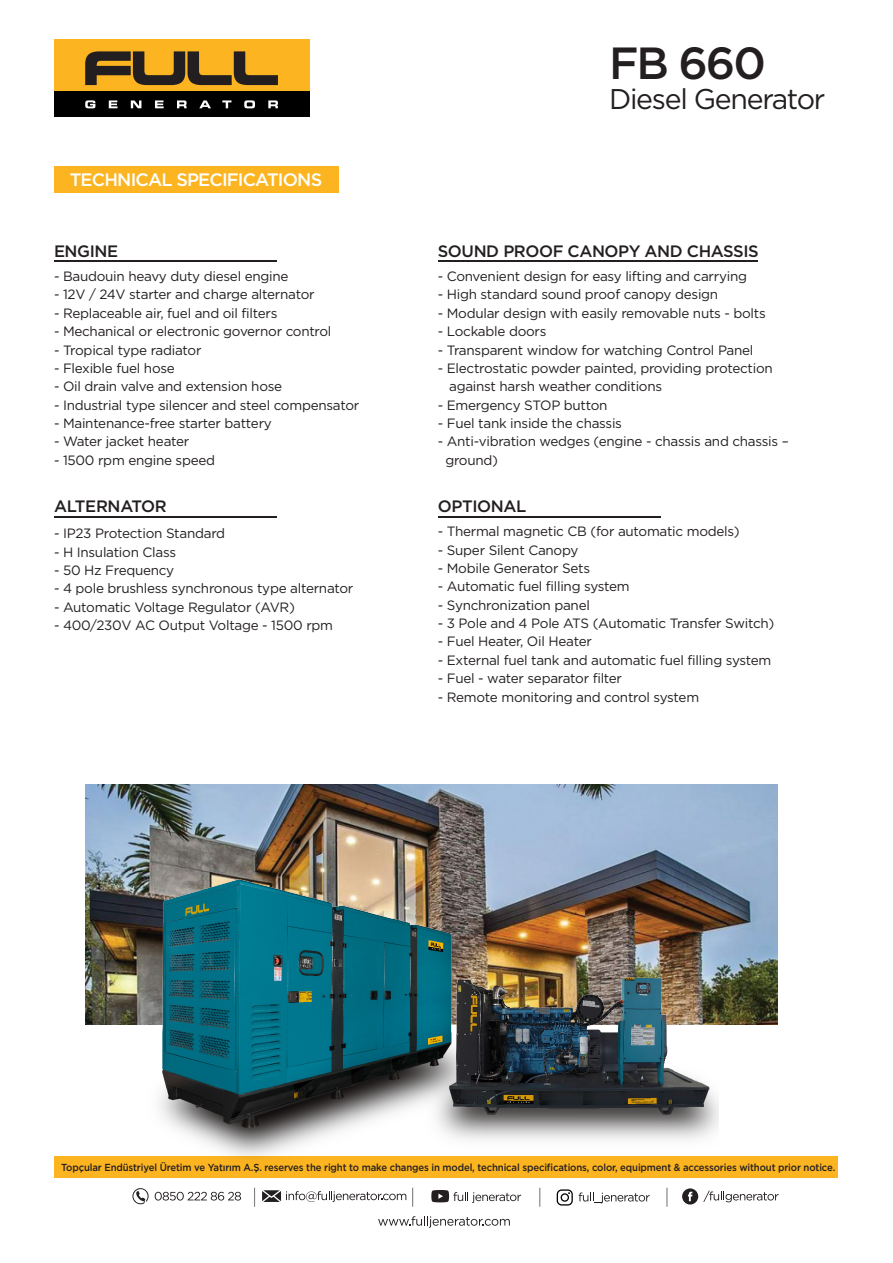
<style>
.page{position:relative;width:893px;height:1263px;background:#fff}
.page>*{position:absolute;margin:0;border:0;box-sizing:border-box;transform-origin:0 0}
.t1{font:500 45px "Gotham";color:#231f20}
.t2{font:28.5px "Gotham";letter-spacing:-.045em;color:#231f20}
.t3{font:500 18px "Gotham";letter-spacing:-.045em;color:#fff}
.t4{font:500 16.5px "Gotham";letter-spacing:-.025em;color:#231f20}
.t5{font:13.5px "Gotham";letter-spacing:-.02em;color:#231f20}
.t6{font:500 10.2px "Gotham";letter-spacing:-.015em;color:#231f20;scale:.94 1}
</style>
<div class="page">
<svg style="left:378px;top:1216px;width:132px;height:12px"></svg>
<svg style="left:132px;top:1188px;width:14px;height:16px"></svg>
<svg style="left:719px;top:1191px;width:60px;height:11px"></svg>
<div style="left:55px;top:1157px;width:783px;height:21px;background:#fcb420"></div>
<div style="left:54px;top:91px;width:255px;height:26px;background:#000001"></div>
<div style="left:54px;top:40px;width:255px;height:51px;background:#fcb420"></div>
<svg style="left:85px;top:51px;width:193px;height:34px"></svg>
<svg style="left:85px;top:100px;width:193px;height:8px"></svg>
<img style="left:85px;top:784px;width:693px;height:241px">
<div style="left:54px;top:166px;width:284px;height:26px;background:#fcb420"></div>
<hr style="left:438px;top:260px;width:319px;height:2px;background:#231f20">
<hr style="left:438px;top:516px;width:223px;height:2px;background:#231f20">
<hr style="left:54px;top:260px;width:223px;height:2px;background:#231f20">
<hr style="left:54px;top:516px;width:223px;height:2px;background:#231f20">
<img style="left:146px;top:876px;width:573px;height:331px">
<p class="t1" style="left:609px;top:33px;width:159px">FB 660</p>
<p class="t3" style="left:70px;top:168px;width:254px">TECHNICAL SPECIFICATIONS</p>
<p class="t4" style="left:54px;top:240px;width:66px">ENGINE</p>
<p class="t5" style="left:54px;top:268px;width:236px">- Baudouin heavy duty diesel engine</p>
<p class="t5" style="left:54px;top:286px;width:262px">- 12V / 24V starter and charge alternator</p>
<p class="t5" style="left:54px;top:304px;width:225px">- Replaceable air, fuel and oil filters</p>
<p class="t5" style="left:54px;top:323px;width:279px">- Mechanical or electronic governor control</p>
<p class="t5" style="left:54px;top:341px;width:149px">- Tropical type radiator</p>
<p class="t5" style="left:54px;top:359px;width:122px">- Flexible fuel hose</p>
<p class="t5" style="left:54px;top:378px;width:230px">- Oil drain valve and extension hose</p>
<p class="t5" style="left:54px;top:396px;width:307px">- Industrial type silencer and steel compensator</p>
<p class="t5" style="left:54px;top:415px;width:219px">- Maintenance-free starter battery</p>
<p class="t5" style="left:54px;top:433px;width:137px">- Water jacket heater</p>
<p class="t5" style="left:54px;top:451px;width:163px">- 1500 rpm engine speed</p>
<p class="t4" style="left:54px;top:496px;width:114px">ALTERNATOR</p>
<p class="t5" style="left:54px;top:525px;width:173px">- IP23 Protection Standard</p>
<p class="t5" style="left:54px;top:543px;width:124px">- H Insulation Class</p>
<p class="t5" style="left:54px;top:562px;width:122px">- 50 Hz Frequency</p>
<p class="t5" style="left:54px;top:580px;width:301px">- 4 pole brushless synchronous type alternator</p>
<p class="t5" style="left:54px;top:598px;width:242px">- Automatic Voltage Regulator (AVR)</p>
<p class="t5" style="left:54px;top:617px;width:281px">- 400/230V AC Output Voltage - 1500 rpm</p>
<p class="t2" style="left:609px;top:80px;width:218px">Diesel Generator</p>
<p class="t4" style="left:438px;top:240px;width:322px">SOUND PROOF CANOPY AND CHASSIS</p>
<p class="t5" style="left:438px;top:268px;width:311px">- Convenient design for easy lifting and carrying</p>
<p class="t5" style="left:438px;top:286px;width:282px">- High standard sound proof canopy design</p>
<p class="t5" style="left:438px;top:304px;width:329px">- Modular design with easily removable nuts - bolts</p>
<p class="t5" style="left:438px;top:323px;width:110px">- Lockable doors</p>
<p class="t5" style="left:438px;top:341px;width:317px">- Transparent window for watching Control Panel</p>
<p class="t5" style="left:438px;top:359px;width:336px">- Electrostatic powder painted, providing protection</p>
<p class="t5" style="left:449px;top:378px;width:215px">against harsh weather conditions</p>
<p class="t5" style="left:438px;top:396px;width:171px">- Emergency STOP button</p>
<p class="t5" style="left:438px;top:415px;width:186px">- Fuel tank inside the chassis</p>
<p class="t5" style="left:438px;top:433px;width:353px">- Anti-vibration wedges (engine - chassis and chassis –</p>
<p class="t5" style="left:445px;top:451px;width:54px">ground)</p>
<p class="t4" style="left:438px;top:496px;width:90px">OPTIONAL</p>
<p class="t5" style="left:438px;top:523px;width:303px">- Thermal magnetic CB (for automatic models)</p>
<p class="t5" style="left:438px;top:541px;width:142px">- Super Silent Canopy</p>
<p class="t5" style="left:438px;top:559px;width:154px">- Mobile Generator Sets</p>
<p class="t5" style="left:438px;top:578px;width:193px">- Automatic fuel filling system</p>
<p class="t5" style="left:438px;top:596px;width:154px">- Synchronization panel</p>
<p class="t5" style="left:438px;top:615px;width:338px">- 3 Pole and 4 Pole ATS (Automatic Transfer Switch)</p>
<p class="t5" style="left:438px;top:633px;width:156px">- Fuel Heater, Oil Heater</p>
<p class="t5" style="left:438px;top:651px;width:335px">- External fuel tank and automatic fuel filling system</p>
<p class="t5" style="left:438px;top:670px;width:186px">- Fuel - water separator filter</p>
<p class="t5" style="left:438px;top:688px;width:263px">- Remote monitoring and control system</p>
<p class="t6" style="left:61px;top:1161px;width:825px">Topçular Endüstriyel Üretim ve Yatırım A.Ş. reserves the right to make changes in model, technical specifications, color, equipment &amp; accessories without prior notice.</p>
</div>
